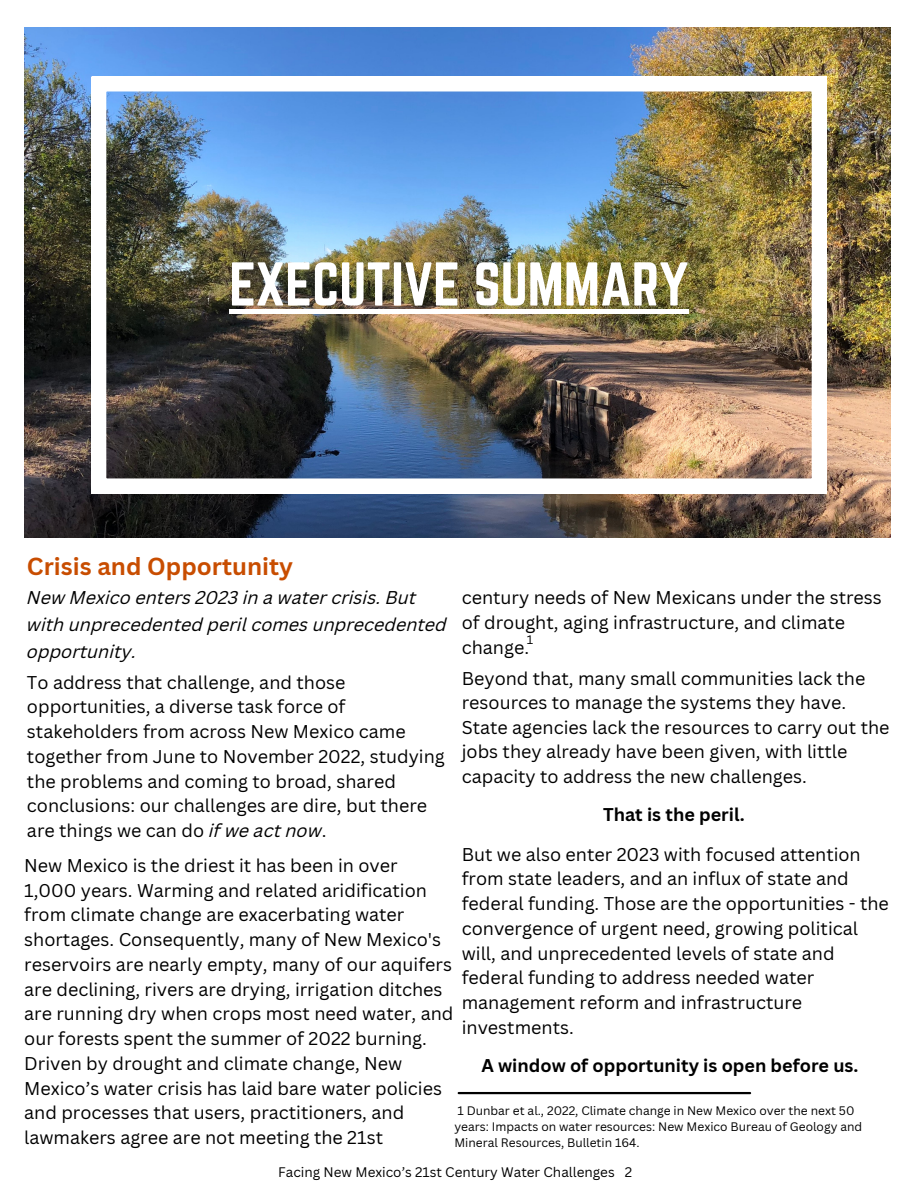
<style>
.page{position:relative;width:918px;height:1188px;background:#fff}
.page>*{position:absolute;margin:0;border:0;box-sizing:border-box;transform-origin:0 0}
.t1{font:54px "Norwester";color:#fff}
.t2{font:700 24px "Canva Sans";color:#c84d00}
.t3{font:18px/24.8px "Canva Sans";color:#000}
.t4{font:italic 18px/27px "Canva Sans";color:#000}
.t5{font:700 18px "Canva Sans";color:#000}
.t6{font:13.5px "Canva Sans";color:#000}
.t7{font:12px/16px "Canva Sans";color:#000}
.s1{font-style:italic}
</style>
<div class="page">
<img style="left:24px;top:27px;width:866px;height:511px">
<img style="left:92px;top:77px;width:734px;height:416px">
<hr style="left:229px;top:309px;width:460px;height:4px;background:#fff">
<hr style="left:459px;top:1092px;width:291px;height:2px;background:#000">
<p class="t1" style="left:229px;top:252px;width:461px">EXECUTIVE SUMMARY</p>
<p class="t2" style="left:27px;top:549px;width:268px">Crisis and Opportunity</p>
<p class="t4" style="left:27px;top:586px;width:421px">New Mexico enters 2023 in a water crisis. But with unprecedented peril comes unprecedented opportunity.</p>
<p class="t3" style="left:462px;top:585px;width:422px">century needs of New Mexicans under the stress of drought, aging infrastructure, and climate change.</p>
<p class="t3" style="left:462px;top:665px;width:429px">Beyond that, many small communities lack the resources to manage the systems they have.<br>State agencies lack the resources to carry out the jobs they already have been given, with little capacity to address the new challenges.</p>
<p class="t5" style="left:603px;top:802px;width:143px">That is the peril.</p>
<p class="t3" style="left:462px;top:841px;width:429px">But we also enter 2023 with focused attention from state leaders, and an influx of state and federal funding. Those are the opportunities - the convergence of urgent need, growing political will, and unprecedented levels of state and federal funding to address needed water management reform and infrastructure investments.</p>
<p class="t7" style="left:527px;top:631px;width:8px">1</p>
<p class="t3" style="left:27px;top:669px;width:419px">To address that challenge, and those opportunities, a diverse task force of stakeholders from across New Mexico came together from June to November 2022, studying the problems and coming to broad, shared conclusions: our challenges are dire, but there are things we can do <span class="s1">if we act now</span>.</p>
<p class="t3" style="left:24px;top:853px;width:431px">New Mexico is the driest it has been in over 1,000 years. Warming and related aridification from climate change are exacerbating water shortages. Consequently, many of New Mexico's reservoirs are nearly empty, many of our aquifers are declining, rivers are drying, irrigation ditches are running dry when crops most need water, and our forests spent the summer of 2022 burning.<br>Driven by drought and climate change, New Mexico’s water crisis has laid bare water policies and processes that users, practitioners, and lawmakers agree are not meeting the 21st</p>
<p class="t5" style="left:481px;top:1052px;width:379px">A window of opportunity is open before us.</p>
<p class="t7" style="left:454px;top:1102px;width:409px">1 Dunbar et al., 2022, Climate change in New Mexico over the next 50 years: Impacts on water resources: New Mexico Bureau of Geology and<br>Mineral Resources, Bulletin 164.</p>
<p class="t6" style="left:278px;top:1163px;width:356px">Facing New Mexico’s 21st Century Water Challenges 2</p>
</div>
